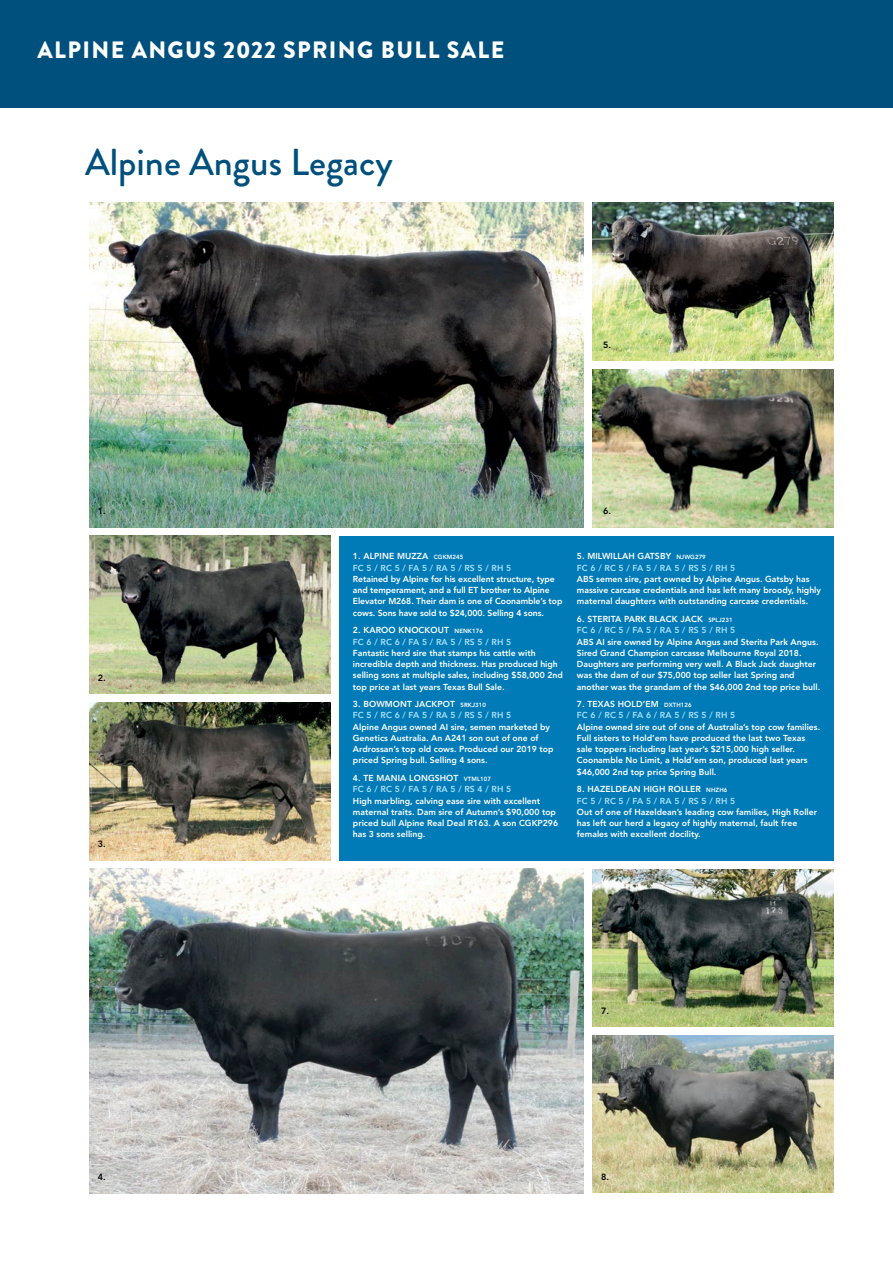
<style>
.page{position:relative;width:893px;height:1263px;background:#fff}
.page>*{position:absolute;margin:0;border:0;box-sizing:border-box;transform-origin:0 0}
.t1{font:500 37.5px "Brandon Grotesque";color:#00507d}
.PROGENY_LIST___STYLE{font:900 23.7px "Brandon Grotesque";letter-spacing:.06em;color:#fff}
.SCRAPBOOK___CAPTI{font:800 9px "Avenir";color:#000}
.SCRAPBOOK___LOT_T{font:800 8.7px/11.2px "Avenir";color:#fff}
.s1{font-size:6px}
.s2{color:#aae0f9}
</style>
<div class="page">
<div style="left:0;top:0;width:893px;height:108px;background:#00507d"></div>
<img style="left:89px;top:203px;width:495px;height:324px">
<img style="left:592px;top:203px;width:241px;height:158px">
<img style="left:592px;top:369px;width:241px;height:158px">
<img style="left:89px;top:536px;width:241px;height:158px">
<img style="left:89px;top:702px;width:241px;height:158px">
<img style="left:89px;top:869px;width:495px;height:324px">
<img style="left:592px;top:870px;width:241px;height:157px">
<img style="left:592px;top:1035px;width:241px;height:158px">
<div style="left:339px;top:536px;width:494px;height:324px;background:#017bb7"></div>
<p class="PROGENY_LIST___STYLE" style="left:38px;top:33px;width:468px">ALPINE ANGUS 2022 SPRING BULL SALE</p>
<p class="t1" style="left:85px;top:136px;width:309px">Alpine Angus Legacy</p>
<p class="SCRAPBOOK___CAPTI" style="left:603px;top:339px;width:10px">5.</p>
<p class="SCRAPBOOK___CAPTI" style="left:98px;top:506px;width:10px">1.</p>
<p class="SCRAPBOOK___CAPTI" style="left:98px;top:672px;width:10px">2.</p>
<p class="SCRAPBOOK___CAPTI" style="left:98px;top:839px;width:10px">3.</p>
<p class="SCRAPBOOK___CAPTI" style="left:603px;top:506px;width:10px">6.</p>
<p class="SCRAPBOOK___LOT_T" style="left:353px;top:551px;width:211px">1. ALPINE MUZZA <span class="s1">CGKM245<br></span><span class="s2">FC 5 / RC 5 / FA 5 / RA 5 / RS 5 / RH 5<br></span>Retained by Alpine for his excellent structure, type and temperament, and a full ET brother to Alpine Elevator M268. Their dam is one of Coonamble’s top cows. Sons have sold to $24,000. Selling 4 sons.</p>
<p class="SCRAPBOOK___LOT_T" style="left:353px;top:625px;width:211px">2. KAROO KNOCKOUT <span class="s1">NENK176<br></span><span class="s2">FC 6 / RC 6 / FA 5 / RA 5 / RS 5 / RH 5<br></span>Fantastic herd sire that stamps his cattle with incredible depth and thickness. Has produced high selling sons at multiple sales, including $58,000 2nd top price at last years Texas Bull Sale.</p>
<p class="SCRAPBOOK___LOT_T" style="left:353px;top:698px;width:202px">3. BOWMONT JACKPOT <span class="s1">SRKJ310<br></span><span class="s2">FC 5 / RC 6 / FA 5 / RA 5 / RS 5 / RH 5<br></span>Alpine Angus owned AI sire, semen marketed by Genetics Australia. An A241 son out of one of Ardrossan’s top old cows. Produced our 2019 top priced Spring bull. Selling 4 sons.</p>
<p class="SCRAPBOOK___LOT_T" style="left:353px;top:772px;width:207px">4. TE MANIA LONGSHOT <span class="s1">VTML107<br></span><span class="s2">FC 6 / RC 5 / FA 5 / RA 5 / RS 4 / RH 5<br></span>High marbling, calving ease sire with excellent maternal traits. Dam sire of Autumn’s $90,000 top priced bull Alpine Real Deal R163. A son CGKP296 has 3 sons selling.</p>
<p class="SCRAPBOOK___LOT_T" style="left:577px;top:551px;width:246px">5. MILWILLAH GATSBY <span class="s1">NJWG279<br></span><span class="s2">FC 6 / RC 5 / FA 5 / RA 5 / RS 5 / RH 5<br></span>ABS semen sire, part owned by Alpine Angus. Gatsby has massive carcase credentials and has left many broody, highly maternal daughters with outstanding carcase credentials.</p>
<p class="SCRAPBOOK___LOT_T" style="left:577px;top:613px;width:245px">6. STERITA PARK BLACK JACK <span class="s1">SPLJ231<br></span><span class="s2">FC 6 / RC 5 / FA 5 / RA 5 / RS 5 / RH 5<br></span>ABS AI sire owned by Alpine Angus and Sterita Park Angus.<br>Sired Grand Champion carcasse Melbourne Royal 2018.<br>Daughters are performing very well. A Black Jack daughter was the dam of our $75,000 top seller last Spring and another was the grandam of the $46,000 2nd top price bull.</p>
<p class="SCRAPBOOK___LOT_T" style="left:577px;top:698px;width:245px">7. TEXAS HOLD’EM <span class="s1">DXTH126<br></span><span class="s2">FC 6 / RC 5 / FA 6 / RA 5 / RS 5 / RH 5<br></span>Alpine owned sire out of one of Australia’s top cow families.<br>Full sisters to Hold’em have produced the last two Texas sale toppers including last year’s $215,000 high seller.<br>Coonamble No Limit, a Hold’em son, produced last years $46,000 2nd top price Spring Bull.</p>
<p class="SCRAPBOOK___LOT_T" style="left:577px;top:784px;width:242px">8. HAZELDEAN HIGH ROLLER <span class="s1">NHZH6<br></span><span class="s2">FC 5 / RC 5 / FA 5 / RA 5 / RS 5 / RH 5<br></span>Out of one of Hazeldean’s leading cow families, High Roller has left our herd a legacy of highly maternal, fault free females with excellent docility.</p>
<p class="SCRAPBOOK___CAPTI" style="left:98px;top:1172px;width:10px">4.</p>
<p class="SCRAPBOOK___CAPTI" style="left:601px;top:1005px;width:10px">7.</p>
<p class="SCRAPBOOK___CAPTI" style="left:601px;top:1172px;width:10px">8.</p>
</div>
